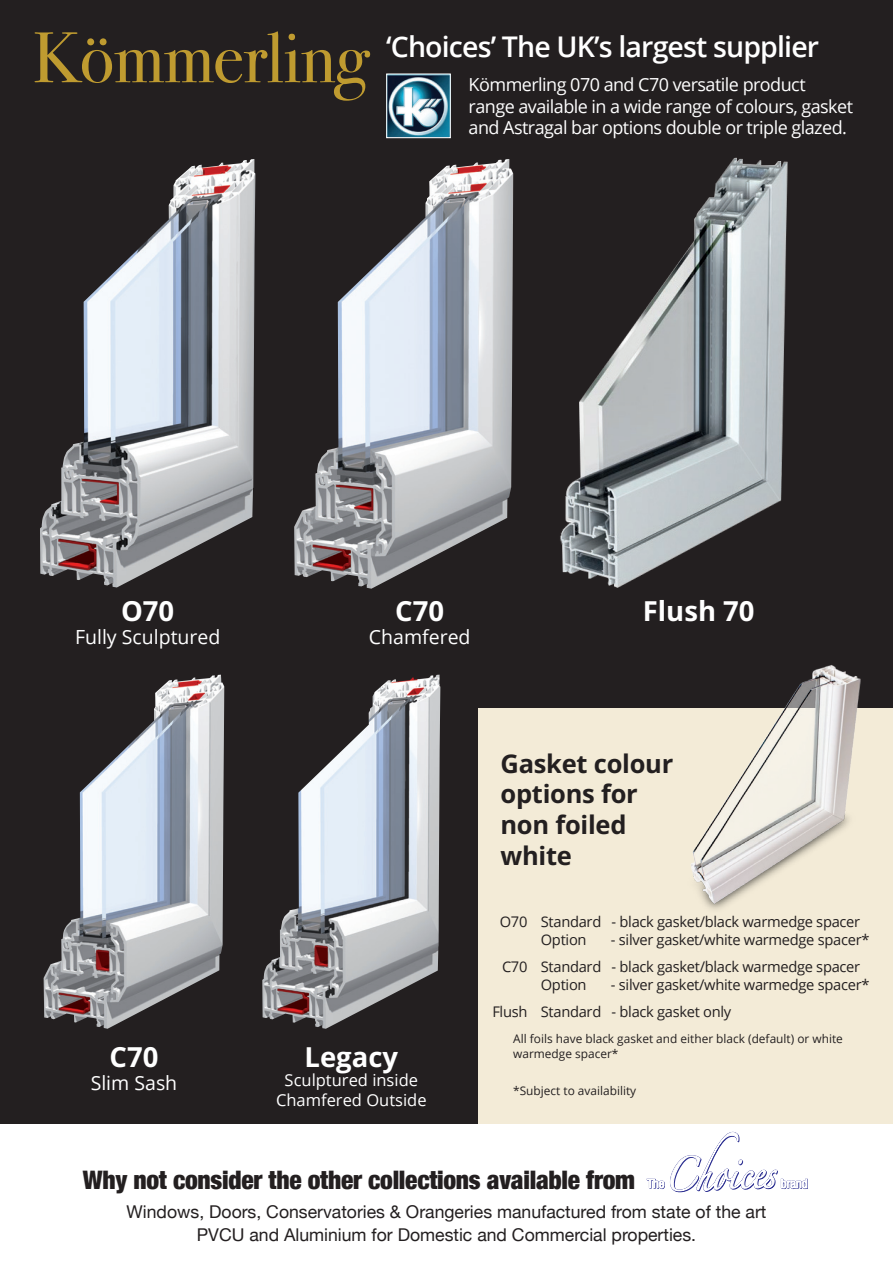
<style>
.page{position:relative;width:893px;height:1263px;background:#fff}
.page>*{position:absolute;margin:0;border:0;box-sizing:border-box;transform-origin:0 0}
.t1{font:71.85px "Bodoni Svty Two ITCTT";letter-spacing:-.01em;color:#bf9b30}
.t2{font:600 28.5px "Open Sans";letter-spacing:-.03em;color:#fff}
.t3{font:700 27.45px "Open Sans";color:#fff}
.FitSHowHeading{font:900 condensed 25.5px "Helvetica Neue";letter-spacing:-.01em;color:#231f20}
.t4{font:700 25.5px/30.6px "Open Sans";letter-spacing:-.01em;color:#231f20}
.t5{font:19.5px "Open Sans";color:#fff}
.t6{font:18px/21.6px "Open Sans";letter-spacing:-.03em;color:#fff}
.t7{font:17.55px "Helvetica Neue";color:#231f20}
.t8{font:16.5px "Open Sans";color:#fff}
.t9{font:14.7px/17.5px "Open Sans";letter-spacing:-.02em;color:#231f20}
.t10{font:11.85px/14.2px "Open Sans";color:#231f20}
</style>
<div class="page">
<div style="left:0;top:0;width:893px;height:1124px;background:#231f20"></div>
<img style="left:388px;top:75px;width:61px;height:61px">
<div style="left:386px;top:73px;width:65px;height:65px;border:1px solid #fff"></div>
<svg style="left:646px;top:1131px;width:162px;height:61px"></svg>
<div style="left:478px;top:708px;width:415px;height:416px;background:#f3ebd7"></div>
<img style="left:691px;top:665px;width:170px;height:245px">
<img style="left:40px;top:159px;width:215px;height:428px">
<img style="left:294px;top:159px;width:219px;height:430px">
<img style="left:44px;top:675px;width:180px;height:354px">
<img style="left:262px;top:675px;width:178px;height:354px">
<img style="left:560px;top:157px;width:228px;height:431px">
<p class="t1" style="left:33px;top:-1px;width:337px">Kömmerling</p>
<p class="t2" style="left:386px;top:27px;width:435px">‘Choices’ The UK’s largest supplier</p>
<p class="t6" style="left:469px;top:73px;width:386px">Kömmerling 070 and C70 versatile product range available in a wide range of colours, gasket and Astragal bar options double or triple glazed.</p>
<p class="t3" style="left:121px;top:592px;width:55px">O70</p>
<p class="t5" style="left:75px;top:624px;width:147px">Fully Sculptured</p>
<p class="t3" style="left:110px;top:1038px;width:50px">C70</p>
<p class="t5" style="left:91px;top:1069px;width:88px">Slim Sash</p>
<p class="t3" style="left:395px;top:592px;width:50px">C70</p>
<p class="t5" style="left:369px;top:624px;width:103px">Chamfered</p>
<p class="t3" style="left:643px;top:592px;width:113px">Flush 70</p>
<p class="t3" style="left:305px;top:1038px;width:95px">Legacy</p>
<p class="t8" style="left:285px;top:1069px;width:135px">Sculptured inside</p>
<p class="t8" style="left:276px;top:1089px;width:152px">Chamfered Outside</p>
<p class="t4" style="left:500px;top:748px;width:174px">Gasket colour options for non foiled white</p>
<p class="t9" style="left:541px;top:912px;width:321px;text-indent:-41px">O70 Standard - black gasket/black warmedge spacer<br>Option</p>
<p class="t9" style="left:611px;top:930px;width:260px">- silver gasket/white warmedge spacer*</p>
<p class="t9" style="left:541px;top:957px;width:321px;text-indent:-39px">C70 Standard - black gasket/black warmedge spacer<br>Option</p>
<p class="t9" style="left:611px;top:975px;width:260px">- silver gasket/white warmedge spacer*</p>
<p class="t9" style="left:492px;top:1002px;width:240px">Flush Standard - black gasket only</p>
<p class="t10" style="left:513px;top:1032px;width:331px">All foils have black gasket and either black (default) or white warmedge spacer*</p>
<p class="t10" style="left:513px;top:1083px;width:124px">*Subject to availability</p>
<p class="FitSHowHeading" style="left:83px;top:1159px;width:554px">Why not consider the other collections available from</p>
<p class="t7" style="left:127px;top:1199px;width:641px">Windows, Doors, Conservatories &amp; Orangeries manufactured from state of the art</p>
<p class="t7" style="left:197px;top:1222px;width:501px">PVCU and Aluminium for Domestic and Commercial properties.</p>
</div>
